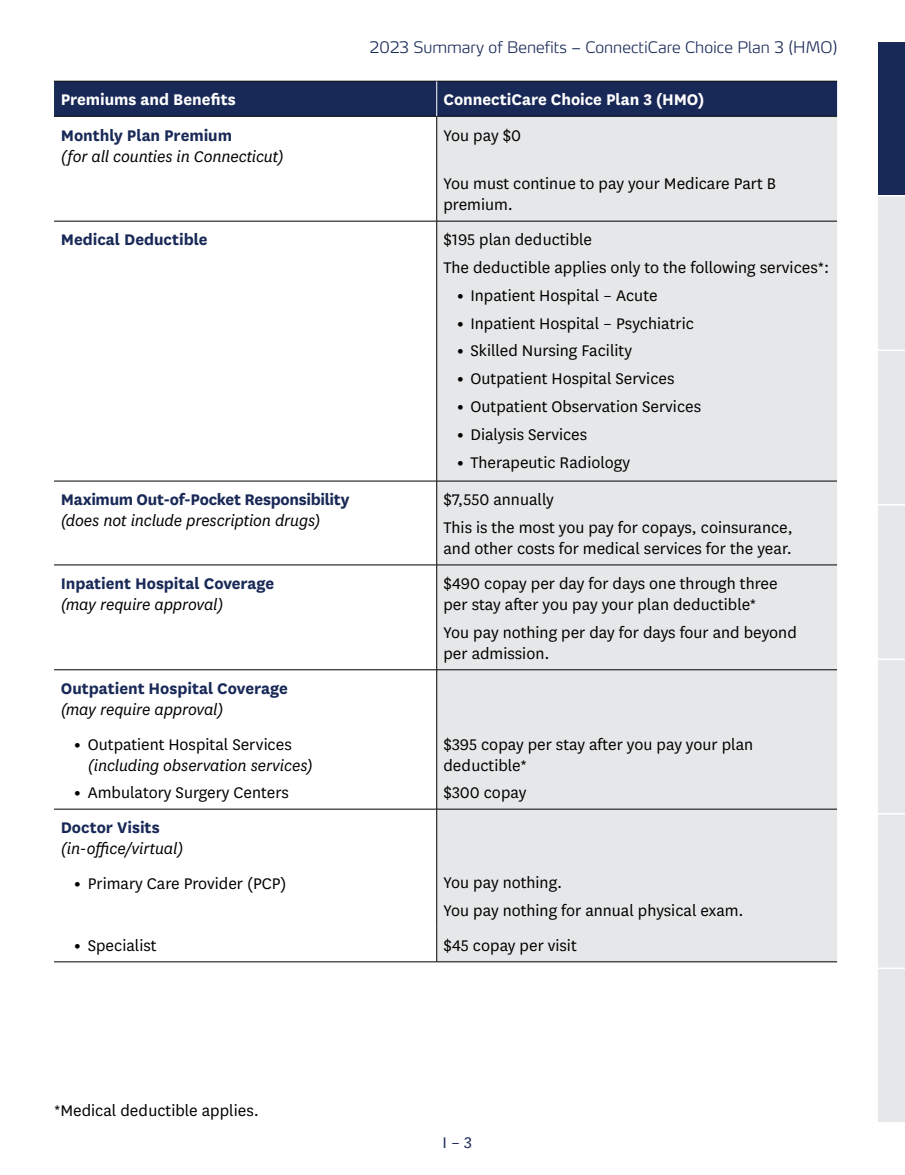
<style>
.page{position:relative;width:905px;height:1175px;background:#fff}
.page>*{position:absolute;margin:0;border:0;box-sizing:border-box;transform-origin:0 0}
.table_body{font:18px/21px "National";color:#000}
.Table_head{font:700 18px/21px "National";letter-spacing:-.005em;color:#192957}
.Table_head-2{font:italic 18px/21px "National";letter-spacing:-.005em;color:#000}
.Table_head_reverse{font:700 18px "National";color:#fff}
.Body_Copy_National{font:18px "National";color:#000}
.Body_Copy_National-2{font:italic 18px "National";letter-spacing:-.01em;color:#000}
.t1{font:18px "National";color:#192957}
.t2{font:300 expanded 15.75px "Max Pro";color:#192957}
.s1{font-weight:700;font-style:normal;color:#192957}
.s2{font-weight:800}
.s3{font-weight:400;font-style:italic;color:#000}
.s4{font-weight:800;font-style:normal}
.s5{font-style:normal}
</style>
<div class="page">
<div style="left:878px;top:41px;width:26px;height:155px;background:#192957"></div>
<hr style="left:878px;top:40px;width:26px;height:2px;background:#fff">
<div style="left:878px;top:195px;width:26px;height:927px;background:#e6e7e8"></div>
<div style="left:54px;top:82px;width:783px;height:34px;background:#192957"></div>
<div style="left:437px;top:117px;width:400px;height:844px;background:#e6e7e8"></div>
<hr style="left:54px;top:81px;width:382px;height:1px;background:#000">
<hr style="left:436px;top:81px;width:401px;height:1px;background:#000">
<hr style="left:54px;top:116px;width:382px;height:1px;background:#000">
<hr style="left:436px;top:116px;width:401px;height:1px;background:#000">
<hr style="left:436px;top:116px;width:1px;height:105px;background:#000">
<hr style="left:54px;top:221px;width:382px;height:1px;background:#000">
<hr style="left:436px;top:221px;width:401px;height:1px;background:#000">
<hr style="left:436px;top:221px;width:1px;height:260px;background:#000">
<hr style="left:54px;top:481px;width:382px;height:1px;background:#000">
<hr style="left:436px;top:481px;width:401px;height:1px;background:#000">
<hr style="left:436px;top:481px;width:1px;height:83px;background:#000">
<hr style="left:54px;top:564px;width:382px;height:1px;background:#000">
<hr style="left:436px;top:564px;width:401px;height:1px;background:#000">
<hr style="left:436px;top:565px;width:1px;height:104px;background:#000">
<hr style="left:54px;top:669px;width:382px;height:1px;background:#000">
<hr style="left:436px;top:669px;width:401px;height:1px;background:#000">
<hr style="left:436px;top:670px;width:1px;height:139px;background:#000">
<hr style="left:54px;top:809px;width:382px;height:1px;background:#000">
<hr style="left:436px;top:809px;width:401px;height:1px;background:#000">
<hr style="left:436px;top:809px;width:1px;height:117px;background:#000">
<hr style="left:436px;top:926px;width:1px;height:35px;background:#000">
<hr style="left:436px;top:81px;width:1px;height:35px;background:#fff">
<hr style="left:54px;top:961px;width:382px;height:1px;background:#000">
<hr style="left:436px;top:961px;width:401px;height:1px;background:#000">
<p class="t2" style="left:369px;top:34px;width:469px">2023 Summary of Benefits – ConnectiCare Choice Plan 3 (HMO)</p>
<p class="Table_head_reverse" style="left:61px;top:87px;width:176px">Premiums and Benefits</p>
<p class="Table_head_reverse" style="left:443px;top:87px;width:262px">ConnectiCare Choice Plan 3 (HMO)</p>
<p class="Table_head-2" style="left:61px;top:124px;width:224px"><span class="s1">Monthly Plan Premium<br></span>(for all counties in Connecticut)</p>
<p class="table_body" style="left:443px;top:124px;width:79px">You pay $0</p>
<p class="table_body" style="left:443px;top:172px;width:334px">You must continue to pay your Medicare Part B premium.</p>
<p class="Table_head" style="left:61px;top:228px;width:148px">Medical Deductible</p>
<p class="table_body" style="left:443px;top:229px;width:150px">$195 plan deductible</p>
<p class="table_body" style="left:443px;top:256px;width:387px">The deductible applies only to the following services*:</p>
<p class="table_body" style="left:457px;top:284px;width:202px"><span class="s2">•</span> Inpatient Hospital – Acute</p>
<p class="table_body" style="left:457px;top:312px;width:238px"><span class="s2">•</span> Inpatient Hospital – Psychiatric</p>
<p class="table_body" style="left:457px;top:340px;width:177px"><span class="s2">•</span> Skilled Nursing Facility</p>
<p class="table_body" style="left:457px;top:367px;width:219px"><span class="s2">•</span> Outpatient Hospital Services</p>
<p class="table_body" style="left:457px;top:395px;width:246px"><span class="s2">•</span> Outpatient Observation Services</p>
<p class="table_body" style="left:457px;top:423px;width:132px"><span class="s2">•</span> Dialysis Services</p>
<p class="table_body" style="left:457px;top:451px;width:175px"><span class="s2">•</span> Therapeutic Radiology</p>
<p class="Table_head" style="left:61px;top:488px;width:290px">Maximum Out-of-Pocket Responsibility <span class="s3">(does not include prescription drugs)</span></p>
<p class="table_body" style="left:443px;top:488px;width:112px">$7,550 annually</p>
<p class="table_body" style="left:443px;top:516px;width:351px">This is the most you pay for copays, coinsurance, and other costs for medical services for the year.</p>
<p class="Table_head" style="left:61px;top:572px;width:215px">Inpatient Hospital Coverage <span class="s3">(may require approval)</span></p>
<p class="table_body" style="left:443px;top:572px;width:335px">$490 copay per day for days one through three per stay after you pay your plan deductible*</p>
<p class="table_body" style="left:443px;top:621px;width:355px">You pay nothing per day for days four and beyond per admission.</p>
<p class="Table_head" style="left:61px;top:676px;width:228px">Outpatient Hospital Coverage <span class="s3">(may require approval)</span></p>
<p class="Table_head-2" style="left:88px;top:733px;width:226px;text-indent:-14px"><span class="s4">•</span> <span class="s5">Outpatient Hospital Services </span>(including observation services)</p>
<p class="table_body" style="left:74px;top:781px;width:216px"><span class="s2">•</span> Ambulatory Surgery Centers</p>
<p class="table_body" style="left:443px;top:732px;width:311px">$395 copay per stay after you pay your plan deductible*</p>
<p class="table_body" style="left:443px;top:781px;width:84px">$300 copay</p>
<p class="Table_head" style="left:61px;top:816px;width:100px">Doctor Visits</p>
<p class="Body_Copy_National-2" style="left:61px;top:837px;width:124px">(in-office/virtual)</p>
<p class="table_body" style="left:74px;top:872px;width:214px"><span class="s2">•</span> Primary Care Provider (PCP)</p>
<p class="table_body" style="left:443px;top:871px;width:120px">You pay nothing.</p>
<p class="table_body" style="left:443px;top:899px;width:302px">You pay nothing for annual physical exam.</p>
<p class="table_body" style="left:74px;top:934px;width:84px"><span class="s2">•</span> Specialist</p>
<p class="table_body" style="left:443px;top:934px;width:135px">$45 copay per visit</p>
<p class="Body_Copy_National" style="left:54px;top:1098px;width:206px">*Medical deductible applies.</p>
<p class="t1" style="left:442px;top:1130px;width:31px">I – 3</p>
</div>
